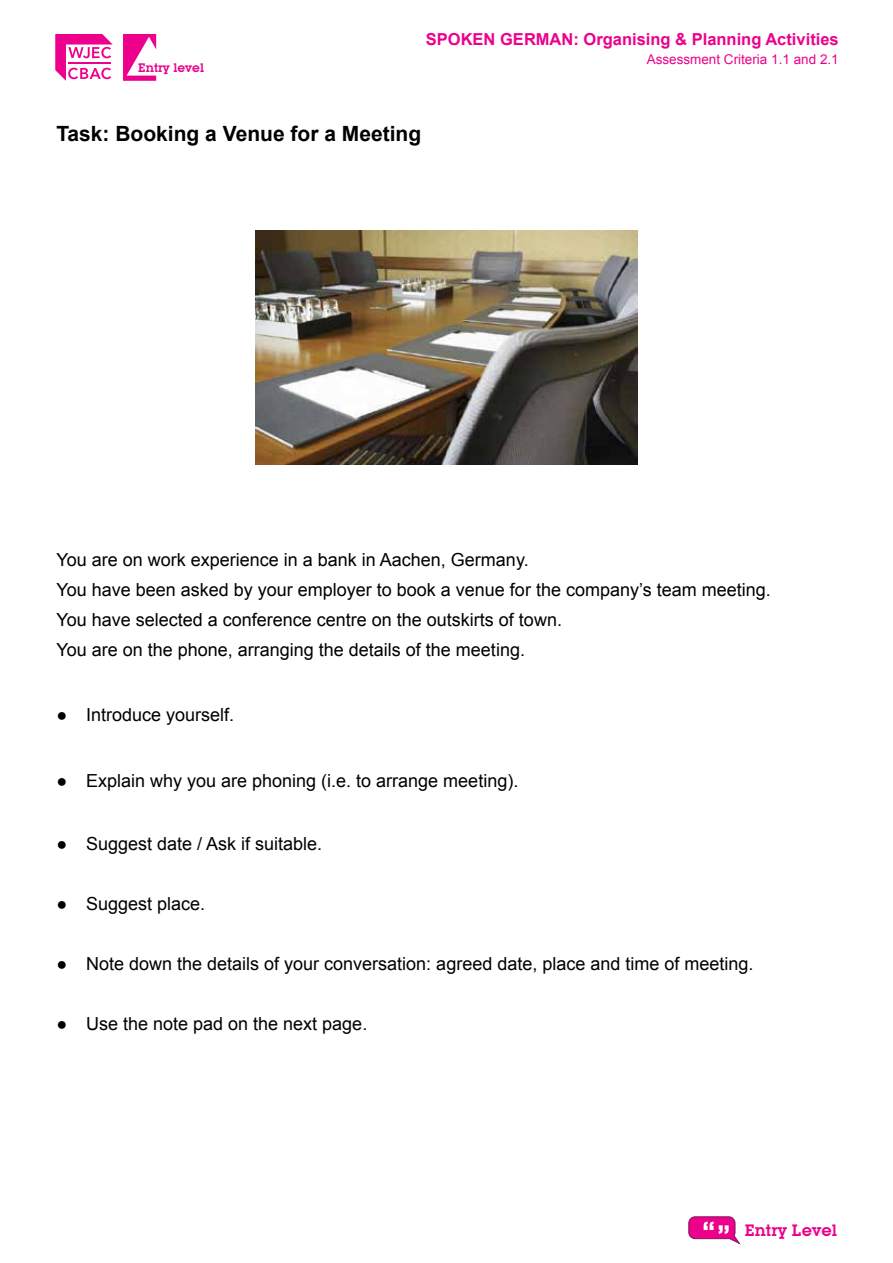
<style>
.page{position:relative;width:893px;height:1263px;background:#fff}
.page>*{position:absolute;margin:0;border:0;box-sizing:border-box;transform-origin:0 0}
.t1{font:700 21px "Arial";color:#000}
.t2{font:18px/30px "Arial";color:#000}
.t3{font:700 16.5px "Arial";color:#ec008c}
.t4{font:16.2px "Lubalin Graph IT Cby BT Demi HAT";color:#ec008c}
.t5{font:13.5px "Arial";color:#ec008c}
.t6{font:12.15px "Lubalin Graph IT Cby BT Demi HAT";color:#ec008c}
</style>
<div class="page">
<svg style="left:123px;top:34px;width:33px;height:47px"></svg>
<svg style="left:55px;top:34px;width:58px;height:47px"></svg>
<svg style="left:689px;top:1216px;width:51px;height:28px"></svg>
<img style="left:255px;top:231px;width:383px;height:234px">
<p class="t6" style="left:138px;top:60px;width:67px">Entry level</p>
<p class="t3" style="left:426px;top:28px;width:414px">SPOKEN GERMAN: Organising &amp; Planning Activities</p>
<p class="t5" style="left:647px;top:50px;width:194px">Assessment Criteria 1.1 and 2.1</p>
<p class="t1" style="left:56px;top:119px;width:366px">Task: Booking a Venue for a Meeting</p>
<p class="t2" style="left:56px;top:545px;width:716px">You are on work experience in a bank in Aachen, Germany.<br>You have been asked by your employer to book a venue for the company’s team meeting.<br>You have selected a conference centre on the outskirts of town.<br>You are on the phone, arranging the details of the meeting.</p>
<p class="t2" style="left:56px;top:700px;width:179px">● Introduce yourself.</p>
<p class="t2" style="left:56px;top:766px;width:463px">● Explain why you are phoning (i.e. to arrange meeting).</p>
<p class="t2" style="left:56px;top:829px;width:267px">● Suggest date / Ask if suitable.</p>
<p class="t2" style="left:56px;top:889px;width:150px">● Suggest place.</p>
<p class="t2" style="left:56px;top:949px;width:699px">● Note down the details of your conversation: agreed date, place and time of meeting.</p>
<p class="t2" style="left:56px;top:1009px;width:312px">● Use the note pad on the next page.</p>
<p class="t4" style="left:745px;top:1220px;width:94px">Entry Level</p>
</div>
